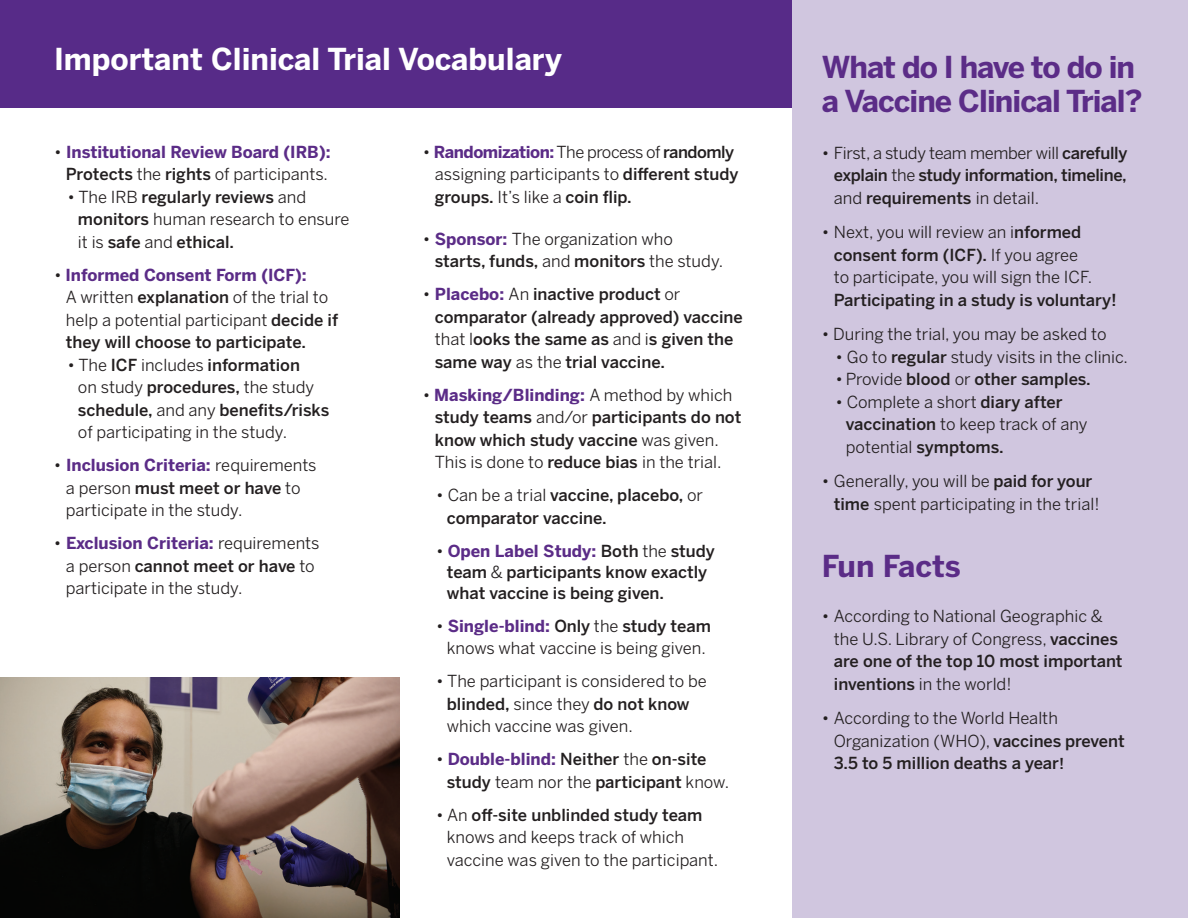
<style>
.page{position:relative;width:1188px;height:918px;background:#fff}
.page>*{position:absolute;margin:0;border:0;box-sizing:border-box;transform-origin:0 0}
.t1{font:700 30px/34.5px "Benton Sans";letter-spacing:-.03em;color:#5b2c87}
.t2{font:700 30px "Benton Sans";color:#fff}
.t3{font:700 30px "Benton Sans";color:#5b2c87}
.t4{font:16.5px/22.5px "Benton Sans";color:#231f20}
.t5{font:500 16.5px/22.5px "Benton Sans";color:#231f20}
.t6{font:700 16.5px/22.5px "Benton Sans";color:#5b2c87;text-align:center}
.s1{font-weight:400;color:#231f20}
.s2{font-weight:500;color:#231f20}
.s3{font-weight:500}
.s4{font-weight:400}
.s5{font-weight:700;color:#5b2c87}
.s6{font-weight:500;font-size:15px}
</style>
<div class="page">
<div style="left:792px;top:0;width:396px;height:918px;background:#d0c6df"></div>
<div style="left:0;top:0;width:792px;height:108px;background:#572b88"></div>
<img style="left:0;top:677px;width:400px;height:241px">
<h1 class="t2" style="left:54px;top:42px;width:509px">Important Clinical Trial Vocabulary</h1>
<p class="t6" style="left:54px;top:140px;width:278px"><span class="s1">•</span> Institutional Review Board (IRB):<br><span class="s2">Protects</span> <span class="s1">the</span> <span class="s2">rights</span> <span class="s1">of participants.</span></p>
<p class="t4" style="left:78px;top:185px;width:273px;text-indent:-10px">• The IRB <span class="s3">regularly reviews</span> and <span class="s3">monitors</span> human research to ensure it is <span class="s3">safe</span> and <span class="s3">ethical.</span></p>
<p class="t5" style="left:66px;top:263px;width:274px;text-indent:-12px"><span class="s4">•</span> <span class="s5">Informed Consent Form (ICF):<br></span><span class="s4">A written</span> explanation <span class="s4">of the trial to help a potential participant</span> decide if they will choose to participate.</p>
<p class="t4" style="left:78px;top:354px;width:253px;text-indent:-10px">• The <span class="s3">ICF</span> includes <span class="s3">information<br></span>on study <span class="s3">procedures,</span> the study <span class="s3">schedule,</span> and any <span class="s3">benefits/risks </span>of participating in the study.</p>
<p class="t4" style="left:66px;top:454px;width:252px;text-indent:-12px">• <span class="s5">Inclusion Criteria:</span> requirements a person <span class="s3">must meet or have</span> to participate in the study.</p>
<p class="t4" style="left:66px;top:532px;width:255px;text-indent:-12px">• <span class="s5">Exclusion Criteria:</span> requirements a person <span class="s3">cannot meet or have</span> to participate in the study.</p>
<p class="t4" style="left:435px;top:140px;width:305px;text-indent:-12px">• <span class="s5">Randomization:</span> The process of <span class="s3">randomly </span>assigning participants to <span class="s3">different study groups.</span> It’s like a <span class="s3">coin flip.</span></p>
<p class="t4" style="left:435px;top:227px;width:290px;text-indent:-12px">• <span class="s5">Sponsor:</span> The organization who <span class="s3">starts, funds,</span> and <span class="s3">monitors</span> the study.</p>
<p class="t5" style="left:435px;top:283px;width:310px;text-indent:-12px"><span class="s4">•</span> <span class="s5">Placebo:</span> <span class="s4">An</span> inactive product <span class="s4">or </span>comparator (already approved) vaccine <span class="s4">that l</span>ooks the same as <span class="s4">and i</span>s given the same way <span class="s4">as the</span> trial vaccine.</p>
<p class="t5" style="left:435px;top:383px;width:308px;text-indent:-12px"><span class="s4">•</span> <span class="s5">Masking/Blinding:</span> <span class="s4">A method by which </span>study teams <span class="s4">and/or</span> participants do not know which study vaccine <span class="s4">was given.<br>This is done to</span> reduce bias <span class="s4">in the trial.</span></p>
<p class="t5" style="left:447px;top:484px;width:258px;text-indent:-10px"><span class="s4">• Can be a trial</span> vaccine, placebo, <span class="s4">or </span>comparator vaccine.</p>
<p class="t5" style="left:447px;top:540px;width:270px;line-height:21px;text-indent:-10px"><span class="s4">•</span> <span class="s5">Open Label Study:</span> Both <span class="s4">the</span> study team <span class="s4">&amp;</span> participants know exactly what vaccine is being given.</p>
<p class="t4" style="left:436px;top:615px;width:276px;text-align:center">• <span class="s5">Single-blind:</span> <span class="s3">Only</span> the <span class="s3">study team </span>knows what vaccine is being given.</p>
<p class="t4" style="left:447px;top:670px;width:262px;text-indent:-10px">• The participant is considered to be <span class="s3">blinded,</span> since they <span class="s3">do not know </span>which vaccine was given.</p>
<p class="t5" style="left:447px;top:748px;width:284px;text-indent:-10px"><span class="s4">•</span> <span class="s5">Double-blind:</span> Neither <span class="s4">the</span> on-site study <span class="s4">team nor the</span> participant <span class="s4">know.</span></p>
<p class="t4" style="left:447px;top:804px;width:273px;text-indent:-10px">• An <span class="s3">off-site unblinded study team </span>knows and keeps track of which vaccine was given to the participant.</p>
<h1 class="t1" style="left:822px;top:49px;width:322px">What do I have to do in a Vaccine Clinical Trial?</h1>
<p class="t5" style="left:834px;top:141px;width:295px;text-align:justify;text-indent:-12px"><span class="s4">• First, a study team member will</span> carefully explain <span class="s4">the</span> study information, timeline, <span class="s4">and</span> requirements <span class="s4">in detail.</span></p>
<p class="t4" style="left:834px;top:221px;width:260px;text-indent:-12px">• Next, you will review an i<span class="s3">nformed consent form (ICF).</span> If you agree to participate, you will sign the ICF.</p>
<p class="t5" style="left:834px;top:288px;width:284px">Participating in a study is voluntary!</p>
<p class="t4" style="left:822px;top:323px;width:286px">• During the trial, you may be asked to</p>
<p class="t4" style="left:835px;top:345px;width:294px">• Go to <span class="s3">regular</span> study visits in the clinic.</p>
<p class="t5" style="left:835px;top:368px;width:257px"><span class="s4">• Provide</span> blood <span class="s4">or</span> other samples.</p>
<p class="t4" style="left:846px;top:390px;width:243px;text-indent:-10px">• Complete a short <span class="s3">diary after vaccination</span> to keep track of any potential <span class="s3">symptoms.</span></p>
<p class="t4" style="left:834px;top:470px;width:267px;text-indent:-12px">• Generally, you will be <span class="s3">paid for your time</span> spent participating in the trial!</p>
<h1 class="t3" style="left:822px;top:548px;width:141px">Fun Facts</h1>
<p class="t4" style="left:834px;top:605px;width:290px;text-indent:-12px">• According to National Geographic &amp; the U.S. Library of Congress, <span class="s3">vaccines are one of the top 10 most important inventions</span> in the world!</p>
<p class="t4" style="left:834px;top:707px;width:292px;text-indent:-12px">• According to the World Health<br>Organization (WHO), <span class="s3">vaccines prevent<br>3.5 to 5 million deaths a year</span><span class="s6">!</span></p>
</div>
